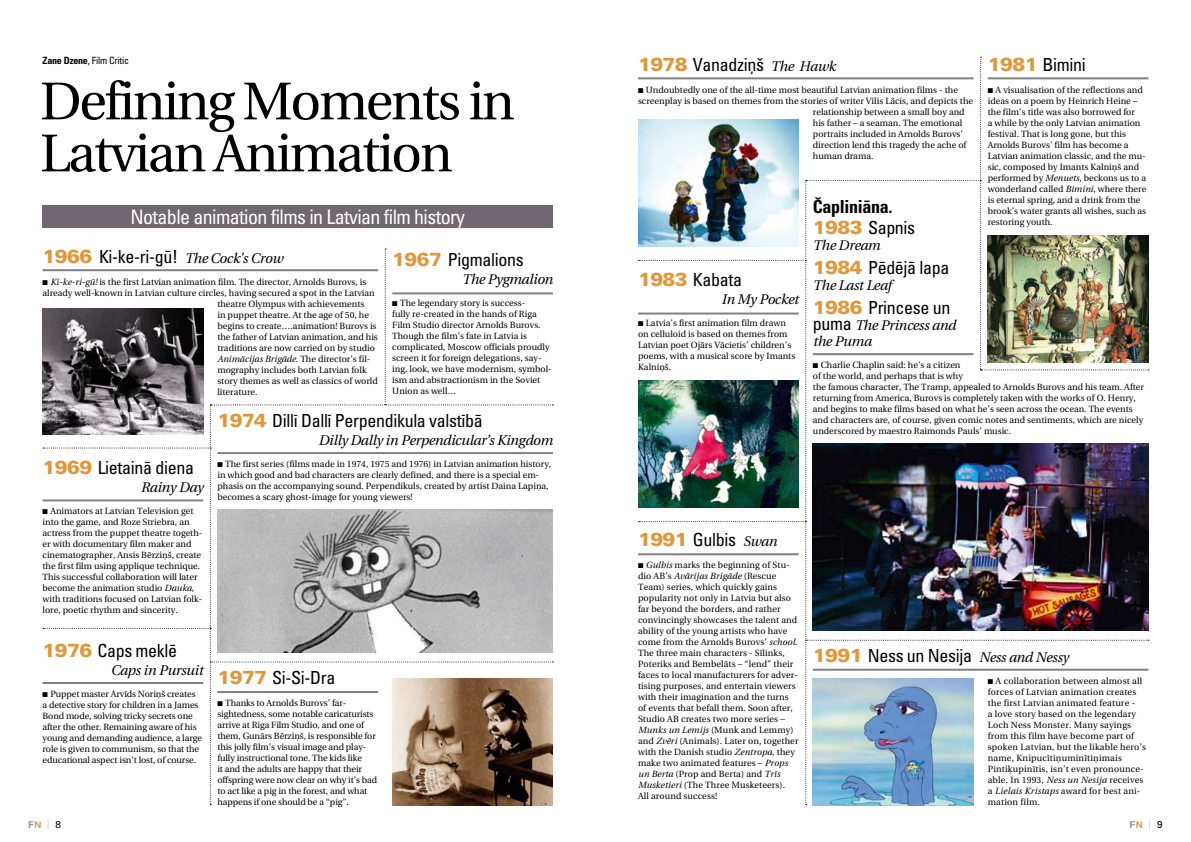
<style>
.page{position:relative;width:1191px;height:842px;background:#fff}
.page>*{position:absolute;margin:0;border:0;box-sizing:border-box;transform-origin:0 0}
.t1{font:53px/52px "Utopia CE";letter-spacing:-.04em;color:#000}
.t2{font:condensed 20px "Univers CE";letter-spacing:-.03em;color:#fff}
.t3{font:condensed 18px "Univers CE";letter-spacing:-.02em;color:#000}
.t4{font:700 condensed 18px/21px "Univers CE";letter-spacing:-.02em;color:#000}
.t5{font:italic 14px/16px "Utopia CE";letter-spacing:-.02em;color:#000}
.t6{font:condensed 10px "Univers CE";letter-spacing:-.02em;color:#000}
.t7{font:500 10px "Blur";color:#97979b}
.t8{font:9px/11px "Utopia CE";color:#000}
.t9{font:9px/11px "Utopia CE";letter-spacing:.02em;color:#000}
.s1{font-weight:700}
.s2{font-family:"Univers CE";font-weight:900;font-style:normal;font-size:19px;color:#e29638}
.s3{font-family:"Univers CE";font-style:normal;font-stretch:condensed;font-size:18px}
.s4{font-style:italic}
.s5{font-weight:900;font-stretch:normal;font-size:19px;color:#e29638}
.s6{font-family:"Utopia CE";font-style:italic;font-stretch:normal;font-size:14px}
.s7{font-weight:400}
.s8{color:#d09e39}
.s9{font-family:"Myriad Pro";font-weight:300;color:#aeafb2}
.s10{font-family:"Univers CE";font-weight:400;color:#000}
</style>
<div class="page">
<div style="left:43px;top:206px;width:510px;height:22px;background:#716770"></div>
<svg style="left:43px;top:249px;width:510px;height:556px"></svg>
<img style="left:638px;top:57px;width:511px;height:748px">
<img style="left:638px;top:381px;width:160px;height:126px">
<p class="t6" style="left:43px;top:55px;width:88px"><span class="s1">Zane Dzene</span>, Film Critic</p>
<h1 class="t1" style="left:40px;top:76px;width:476px">Defining Moments in<br>Latvian Animation</h1>
<h2 class="t2" style="left:130px;top:205px;width:336px">Notable animation films in Latvian film history</h2>
<h3 class="t5" style="left:43px;top:250px;width:242px"><span class="s2">1966</span> <span class="s3">Ki-ke-ri-gū!</span> The Cock’s Crow</h3>
<p class="t8" style="left:43px;top:276px;width:325px">■ <span class="s4">Ki-ke-ri-gū!</span> is the first Latvian animation film. The director, Arnolds Burovs, is</p>
<p class="t8" style="left:43px;top:287px;width:334px">already well-known in Latvian culture circles, having secured a spot in the Latvian</p>
<p class="t8" style="left:217px;top:298px;width:148px">theatre Olympus with achievements</p>
<p class="t8" style="left:217px;top:309px;width:153px">in puppet theatre. At the age of 50, he</p>
<p class="t8" style="left:217px;top:320px;width:161px">begins to create….animation! Burovs is</p>
<p class="t8" style="left:217px;top:331px;width:162px">the father of Latvian animation, and his</p>
<p class="t8" style="left:217px;top:342px;width:159px">traditions are now carried on by studio</p>
<p class="t8" style="left:217px;top:353px;width:154px"><span class="s4">Animācijas Brigāde</span>. The director’s fil-</p>
<p class="t8" style="left:217px;top:364px;width:151px">mography includes both Latvian folk</p>
<p class="t8" style="left:217px;top:375px;width:162px">story themes as well as classics of world</p>
<p class="t8" style="left:217px;top:386px;width:42px">literature.</p>
<h3 class="t3" style="left:392px;top:250px;width:133px"><span class="s5">1967</span> Pigmalions</h3>
<h3 class="t5" style="left:462px;top:272px;width:92px">The Pygmalion</h3>
<p class="t8" style="left:392px;top:298px;width:161px">■ The legendary story is success-<br>fully re-created in the hands of Riga Film Studio director Arnolds Burovs.<br>Though the film’s fate in Latvia is complicated, Moscow officials proudly screen it for foreign delegations, say&shy;ing, look, we have modernism, symbol&shy;ism and abstractionism in the Soviet Union as well…</p>
<h3 class="t3" style="left:43px;top:457px;width:153px"><span class="s5">1969</span> Lietainā diena</h3>
<h3 class="t5" style="left:141px;top:479px;width:64px">Rainy Day</h3>
<p class="t8" style="left:43px;top:505px;width:161px">■ Animators at Latvian Television get into the game, and Roze Striebra, an actress from the puppet theatre togeth&shy;er with documentary film maker and cinematographer, Ansis Bērziņš, create the first film using applique technique.<br>This successful collaboration will later become the animation studio <span class="s4">Dauka</span>, with traditions focused on Latvian folk&shy;lore, poetic rhythm and sincerity.</p>
<h3 class="t3" style="left:43px;top:640px;width:136px"><span class="s5">1976</span> Caps meklē</h3>
<h3 class="t5" style="left:111px;top:662px;width:94px">Caps in Pursuit</h3>
<p class="t8" style="left:43px;top:688px;width:161px">■ Puppet master Arvīds Noriņš creates a detective story for children in a James Bond mode, solving tricky secrets one after the other. Remaining aware of his young and demanding audience, a large role is given to communism, so that the educational aspect isn’t lost, of course.</p>
<h3 class="t3" style="left:217px;top:410px;width:267px"><span class="s5">1974</span> Dillī Dallī Perpendikula valstībā</h3>
<h3 class="t5" style="left:318px;top:432px;width:236px">Dilly Dally in Perpendicular’s Kingdom</h3>
<p class="t8" style="left:217px;top:458px;width:335px">■ The first series (films made in 1974, 1975 and 1976) in Latvian animation history, in which good and bad characters are clearly defined, and there is a special em&shy;phasis on the accompanying sound. Perpendikuls, created by artist Daina Lapiņa, becomes a scary ghost-image for young viewers!</p>
<h3 class="t3" style="left:217px;top:667px;width:119px"><span class="s5">1977</span> Si-Si-Dra</h3>
<p class="t8" style="left:217px;top:697px;width:161px">■ Thanks to Arnolds Burovs’ far&shy;sightedness, some notable caricaturists arrive at Riga Film Studio, and one of them, Gunārs Bērziņš, is responsible for this jolly film’s visual image and play&shy;fully instructional tone. The kids like<br>it and the adults are happy that their offspring were now clear on why it’s bad to act like a pig in the forest, and what happens if one should be a “pig”.</p>
<h3 class="t3" style="left:638px;top:54px;width:199px"><span class="s5">1978</span> Vanadziņš <span class="s6">The Hawk</span></h3>
<p class="t8" style="left:638px;top:84px;width:321px">■ Undoubtedly one of the all-time most beautiful Latvian animation films - the</p>
<p class="t8" style="left:638px;top:95px;width:336px">screenplay is based on themes from the stories of writer Vilis Lācis, and depicts the</p>
<p class="t8" style="left:813px;top:106px;width:153px">relationship between a small boy and</p>
<p class="t8" style="left:813px;top:117px;width:151px">his father – a seaman. The emotional</p>
<p class="t8" style="left:813px;top:128px;width:152px">portraits included in Arnolds Burovs’</p>
<p class="t8" style="left:813px;top:139px;width:155px">direction lend this tragedy the ache of</p>
<p class="t8" style="left:813px;top:150px;width:62px">human drama.</p>
<h3 class="t3" style="left:987px;top:54px;width:100px"><span class="s5">1981</span> Bimini</h3>
<p class="t8" style="left:987px;top:84px;width:160px">■ A visualisation of the reflections and ideas on a poem by Heinrich Heine – the film’s title was also borrowed for<br>a while by the only Latvian animation festival. That is long gone, but this Arnolds Burovs’ film has become a Latvian animation classic, and the mu&shy;sic, composed by Imants Kalniņš and performed by <span class="s4">Menuets</span>, beckons us to a wonderland called <span class="s4">Bimini</span>, where there is eternal spring, and a drink from the brook’s water grants all wishes, such as restoring youth.</p>
<h3 class="t4" style="left:813px;top:196px;width:104px">Čapliniāna.<br><span class="s5">1983</span> <span class="s7">Sapnis</span></h3>
<h3 class="t5" style="left:813px;top:237px;width:69px">The Dream</h3>
<h3 class="t3" style="left:813px;top:257px;width:138px"><span class="s5">1984</span> Pēdējā lapa</h3>
<h3 class="t5" style="left:813px;top:277px;width:80px">The Last Leaf</h3>
<h3 class="t3" style="left:813px;top:297px;width:139px"><span class="s5">1986</span> Princese un</h3>
<h3 class="t5" style="left:813px;top:317px;width:145px"><span class="s3">puma</span> The Princess and the Puma</h3>
<p class="t8" style="left:813px;top:359px;width:333px">■ Charlie Chaplin said: he’s a citizen<br>of the world, and perhaps that is why<br>the famous character, The Tramp, appealed to Arnolds Burovs and his team. After returning from America, Burovs is completely taken with the works of O. Henry, and begins to make films based on what he’s seen across the ocean. The events and characters are, of course, given comic notes and sentiments, which are nicely underscored by maestro Raimonds Pauls’ music.</p>
<h3 class="t3" style="left:638px;top:270px;width:106px"><span class="s5">1983</span> Kabata</h3>
<h3 class="t5" style="left:721px;top:292px;width:79px">In My Pocket</h3>
<p class="t8" style="left:638px;top:318px;width:159px">■ Latvia’s first animation film drawn on celluloid is based on themes from<br>Latvian poet Ojārs Vācietis’ children’s poems, with a musical score by Imants<br>Kalniņš.</p>
<h3 class="t3" style="left:638px;top:530px;width:141px"><span class="s5">1991</span> Gulbis <span class="s6">Swan</span></h3>
<p class="t8" style="left:638px;top:560px;width:162px">■ <span class="s4">Gulbis</span> marks the beginning of Stu&shy;dio AB’s <span class="s4">Avārijas Brigāde</span> (Rescue Team) series, which quickly gains popularity not only in Latvia but also far beyond the borders, and rather convincingly showcases the talent and ability of the young artists who have come from the Arnolds Burovs’ <span class="s4">school</span>.<br>The three main characters - Sīlinks, Poteriks and Bembelāts – “lend” their faces to local manufacturers for adver&shy;tising purposes, and entertain viewers with their imagination and the turns of events that befall them. Soon after, Studio AB creates two more series – <span class="s4">Munks un Lemijs</span> (Munk and Lemmy) and <span class="s4">Zvēri</span> (Animals). Later on, together with the Danish studio <span class="s4">Zentropa</span>, they make two animated features – <span class="s4">Props un Berta</span> (Prop and Berta) and <span class="s4">Trīs Musketieri</span> (The Three Musketeers).<br>All around success!</p>
<h3 class="t3" style="left:813px;top:645px;width:257px"><span class="s5">1991</span> Ness un Nesija <span class="s6">Ness and Nessy</span></h3>
<p class="t9" style="left:987px;top:675px;width:160px">■ A collaboration between almost all forces of Latvian animation creates the first Latvian animated feature -<br>a love story based on the legendary Loch Ness Monster. Many sayings from this film have become part of spoken Latvian, but the likable hero’s name, Knipucītiņuminītiņimais Pintiķupinītis, isn’t even pronounce&shy;able. In 1993, <span class="s4">Ness un Nesija</span> receives a <span class="s4">Lielais Kristaps</span> award for best ani&shy;mation film.</p>
<p class="t7" style="left:28px;top:819px;width:34px">F<span class="s8">N</span> <span class="s9">|</span> <span class="s10">8</span></p>
<p class="t7" style="left:1129px;top:819px;width:34px">F<span class="s8">N</span> <span class="s9">|</span> <span class="s10">9</span></p>
</div>
